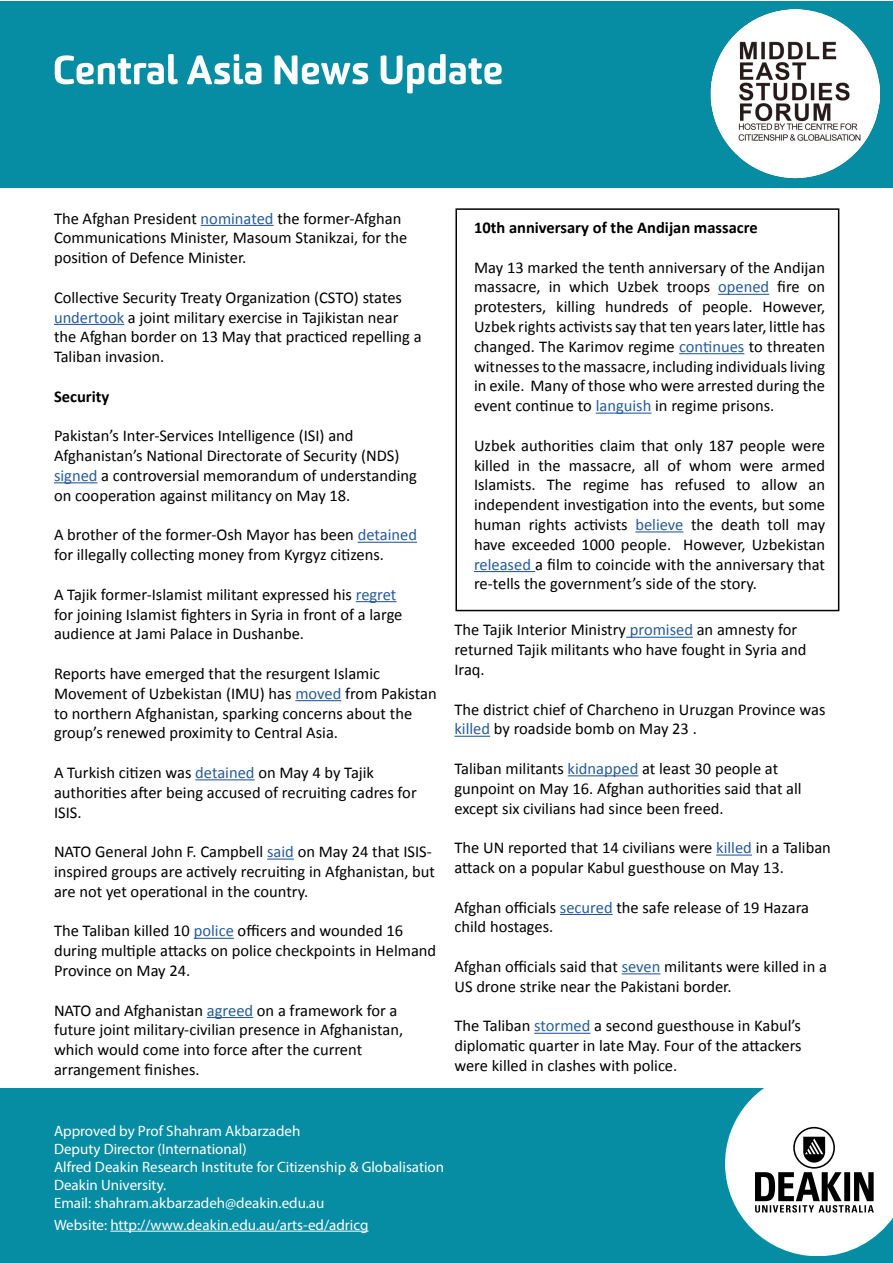
<style>
.page{position:relative;width:893px;height:1263px;background:#fff}
.page>*{position:absolute;margin:0;border:0;box-sizing:border-box;transform-origin:0 0}
.t1{font:16.5px/19.8px "Calibri";color:#000}
.t2{font:700 16.5px "Calibri";color:#000}
.t3{font:15px/18px "Myriad Pro";color:#fff}
.s1{color:#275b9b}
</style>
<div class="page">
<div style="left:0;top:1089px;width:892px;height:174px;background:#068da3"></div>
<div style="left:0;top:1px;width:892px;height:186px;background:#068da3"></div>
<hr style="left:110px;top:1231px;width:258px;height:1px;background:#fff">
<svg style="left:725px;top:1088px;width:167px;height:168px"></svg>
<img style="left:710px;top:9px;width:169px;height:170px">
<svg style="left:55px;top:54px;width:123px;height:30px"></svg>
<svg style="left:187px;top:54px;width:75px;height:30px"></svg>
<svg style="left:275px;top:55px;width:93px;height:29px"></svg>
<svg style="left:381px;top:54px;width:121px;height:39px"></svg>
<hr style="left:718px;top:294px;width:51px;height:1px;background:#275b9b">
<hr style="left:679px;top:353px;width:65px;height:1px;background:#275b9b">
<hr style="left:596px;top:413px;width:55px;height:1px;background:#275b9b">
<hr style="left:635px;top:531px;width:48px;height:1px;background:#275b9b">
<hr style="left:474px;top:571px;width:61px;height:1px;background:#275b9b">
<div style="left:455px;top:208px;width:384px;height:403px;border:2px solid #000"></div>
<hr style="left:201px;top:225px;width:73px;height:1px;background:#275b9b">
<hr style="left:54px;top:324px;width:70px;height:1px;background:#275b9b">
<hr style="left:54px;top:482px;width:44px;height:1px;background:#275b9b">
<hr style="left:358px;top:542px;width:59px;height:1px;background:#275b9b">
<hr style="left:356px;top:601px;width:40px;height:1px;background:#275b9b">
<hr style="left:295px;top:700px;width:46px;height:1px;background:#275b9b">
<hr style="left:195px;top:779px;width:60px;height:1px;background:#275b9b">
<hr style="left:267px;top:858px;width:27px;height:2px;background:#275b9b">
<hr style="left:194px;top:938px;width:40px;height:1px;background:#275b9b">
<hr style="left:207px;top:1017px;width:46px;height:1px;background:#275b9b">
<hr style="left:626px;top:637px;width:67px;height:1px;background:#275b9b">
<hr style="left:454px;top:736px;width:36px;height:1px;background:#275b9b">
<hr style="left:568px;top:775px;width:70px;height:1px;background:#275b9b">
<hr style="left:716px;top:854px;width:36px;height:1px;background:#275b9b">
<hr style="left:560px;top:914px;width:53px;height:1px;background:#275b9b">
<hr style="left:622px;top:973px;width:38px;height:1px;background:#275b9b">
<hr style="left:534px;top:1033px;width:56px;height:1px;background:#275b9b">
<p class="t1" style="left:54px;top:208px;width:355px">The Afghan President <span class="s1">nominated</span> the former-Afghan<br>Communications Minister, Masoum Stanikzai, for the position of Defence Minister.</p>
<p class="t1" style="left:54px;top:287px;width:369px">Collective Security Treaty Organization (CSTO) states <span class="s1">undertook</span> a joint military exercise in Tajikistan near the Afghan border on 13 May that practiced repelling a Taliban invasion.</p>
<p class="t2" style="left:54px;top:386px;width:57px">Security</p>
<p class="t1" style="left:54px;top:426px;width:364px">Pakistan’s Inter-Services Intelligence (ISI) and Afghanistan’s National Directorate of Security (NDS) <span class="s1">signed</span> a controversial memorandum of understanding on cooperation against militancy on May 18.</p>
<p class="t1" style="left:54px;top:525px;width:365px">A brother of the former-Osh Mayor has been <span class="s1">detained </span>for illegally collecting money from Kyrgyz citizens.</p>
<p class="t1" style="left:54px;top:584px;width:350px">A Tajik former-Islamist militant expressed his <span class="s1">regret </span>for joining Islamist fighters in Syria in front of a large audience at Jami Palace in Dushanbe.</p>
<p class="t1" style="left:54px;top:663px;width:384px">Reports have emerged that the resurgent Islamic Movement of Uzbekistan (IMU) has <span class="s1">moved</span> from Pakistan to northern Afghanistan, sparking concerns about the group’s renewed proximity to Central Asia.</p>
<p class="t1" style="left:54px;top:762px;width:364px">A Turkish citizen was <span class="s1">detained</span> on May 4 by Tajik authorities after being accused of recruiting cadres for<br>ISIS.</p>
<p class="t1" style="left:54px;top:842px;width:383px">NATO General John F. Campbell <span class="s1">said</span> on May 24 that ISIS&shy;inspired groups are actively recruiting in Afghanistan, but are not yet operational in the country.</p>
<p class="t1" style="left:54px;top:921px;width:384px">The Taliban killed 10 <span class="s1">police</span> officers and wounded 16 during multiple attacks on police checkpoints in Helmand<br>Province on May 24.</p>
<p class="t1" style="left:54px;top:1000px;width:351px">NATO and Afghanistan <span class="s1">agreed</span> on a framework for a future joint military-civilian presence in Afghanistan, which would come into force after the current arrangement finishes.</p>
<p class="t2" style="left:474px;top:217px;width:285px">10th anniversary of the Andijan massacre</p>
<p class="t1" style="left:474px;top:257px;width:353px;text-align:justify">May 13 marked the tenth anniversary of the Andijan massacre, in which Uzbek troops <span class="s1">opened</span> fire on protesters, killing hundreds of people. However, Uzbek rights activists say that ten years later, little has changed. The Karimov regime <span class="s1">continues</span> to threaten witnesses to the massacre, including individuals living in exile. Many of those who were arrested during the event continue to <span class="s1">languish</span> in regime prisons.</p>
<p class="t1" style="left:474px;top:435px;width:353px;text-align:justify">Uzbek authorities claim that only 187 people were killed in the massacre, all of whom were armed Islamists. The regime has refused to allow an independent investigation into the events, but some human rights activists <span class="s1">believe</span> the death toll may have exceeded 1000 people. However, Uzbekistan <span class="s1">released</span> a film to coincide with the anniversary that re-tells the government’s side of the story.</p>
<p class="t1" style="left:454px;top:620px;width:353px">The Tajik Interior Ministry <span class="s1">promised</span> an amnesty for returned Tajik militants who have fought in Syria and<br>Iraq.</p>
<p class="t1" style="left:454px;top:699px;width:373px">The district chief of Charcheno in Uruzgan Province was <span class="s1">killed</span> by roadside bomb on May 23 .</p>
<p class="t1" style="left:454px;top:758px;width:349px">Taliban militants <span class="s1">kidnapped</span> at least 30 people at gunpoint on May 16. Afghan authorities said that all except six civilians had since been freed.</p>
<p class="t1" style="left:454px;top:838px;width:378px">The UN reported that 14 civilians were <span class="s1">killed</span> in a Taliban attack on a popular Kabul guesthouse on May 13.</p>
<p class="t1" style="left:454px;top:897px;width:356px">Afghan officials <span class="s1">secured</span> the safe release of 19 Hazara child hostages.</p>
<p class="t1" style="left:454px;top:956px;width:374px">Afghan officials said that <span class="s1">seven</span> militants were killed in a<br>US drone strike near the Pakistani border.</p>
<p class="t1" style="left:454px;top:1016px;width:349px;text-align:justify">The Taliban <span class="s1">stormed</span> a second guesthouse in Kabul’s diplomatic quarter in late May. Four of the attackers were killed in clashes with police.</p>
<p class="t3" style="left:54px;top:1122px;width:392px">Approved by Prof Shahram Akbarzadeh<br>Deputy Director (International)<br>Alfred Deakin Research Institute for Citizenship &amp; Globalisation Deakin University.<br>Email: shahram.akbarzadeh@deakin.edu.au</p>
<p class="t3" style="left:54px;top:1215px;width:316px">Website: http://www.deakin.edu.au/arts-ed/adricg</p>
</div>
